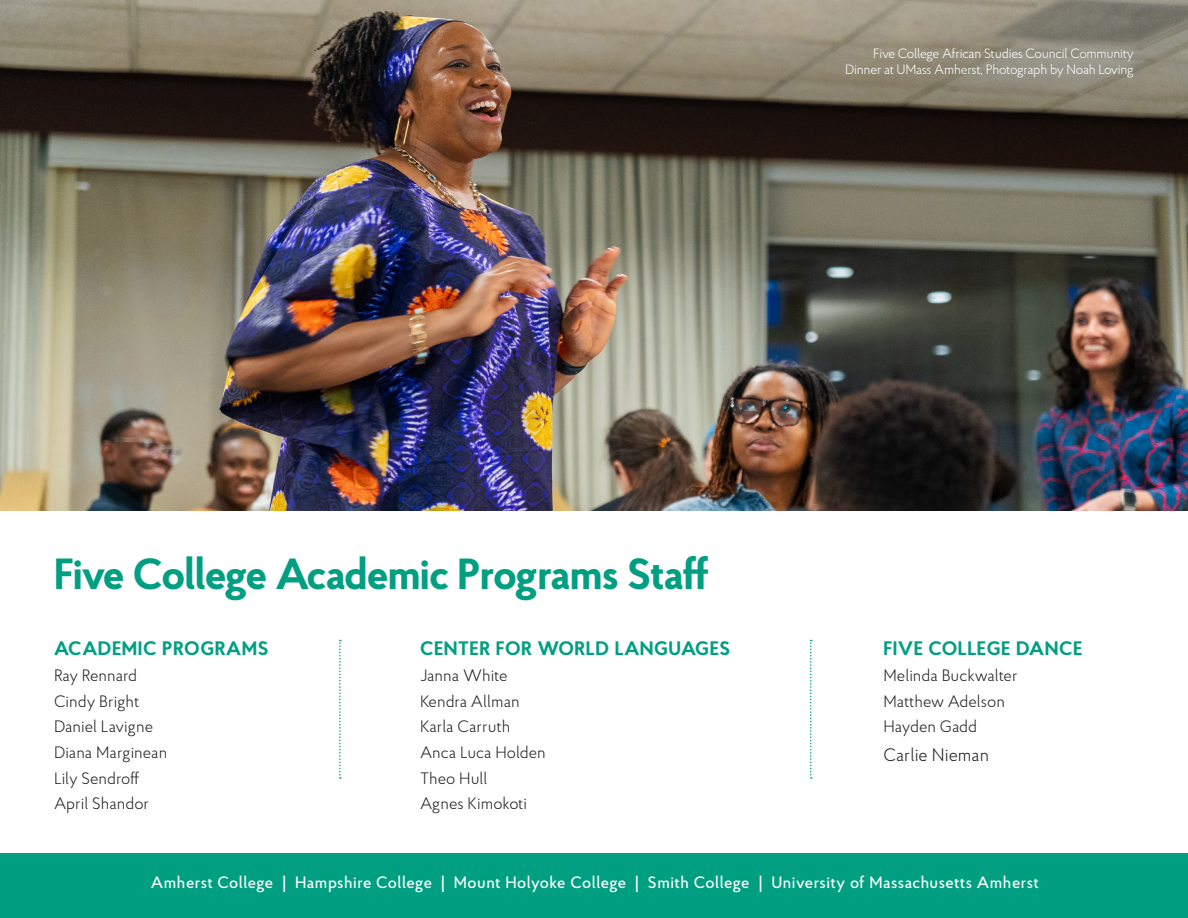
<style>
.page{position:relative;width:1188px;height:918px;background:#fff}
.page>*{position:absolute;margin:0;border:0;box-sizing:border-box;transform-origin:0 0}
.t1{font:700 43.5px "Proba Pro";letter-spacing:-.02em;color:#009f82}
.t2{font:700 19.5px "Proba Pro";letter-spacing:.03em;color:#009f82}
.t3{font:300 18px "Proba Pro";color:#231f20}
.t4{font:300 16.5px "Proba Pro";color:#231f20}
.t5{font:500 16.5px "Proba Pro";letter-spacing:.03em;color:#fff}
.t6{font:300 13.5px/15.5px "Proba Pro";letter-spacing:-.02em;color:#fff;text-align:right}
</style>
<div class="page">
<div style="left:0;top:854px;width:1188px;height:64px;background:#009f82"></div>
<img style="left:0;top:0;width:1188px;height:511px">
<svg style="left:339px;top:640px;width:2px;height:139px"></svg>
<svg style="left:810px;top:640px;width:2px;height:139px"></svg>
<p class="t6" style="left:845px;top:45px;width:290px">Five College African Studies Council Community<br>Dinner at UMass Amherst, Photograph by Noah Loving</p>
<p class="t1" style="left:54px;top:544px;width:657px">Five College Academic Programs Staff</p>
<p class="t2" style="left:54px;top:635px;width:216px">ACADEMIC PROGRAMS</p>
<p class="t4" style="left:54px;top:664px;width:85px">Ray Rennard</p>
<p class="t4" style="left:54px;top:690px;width:87px">Cindy Bright</p>
<p class="t4" style="left:54px;top:716px;width:101px">Daniel Lavigne</p>
<p class="t4" style="left:54px;top:742px;width:115px">Diana Marginean</p>
<p class="t4" style="left:54px;top:767px;width:87px">Lily Sendroff</p>
<p class="t4" style="left:54px;top:793px;width:97px">April Shandor</p>
<p class="t2" style="left:420px;top:635px;width:312px">CENTER FOR WORLD LANGUAGES</p>
<p class="t4" style="left:420px;top:664px;width:89px">Janna White</p>
<p class="t4" style="left:420px;top:690px;width:101px">Kendra Allman</p>
<p class="t4" style="left:420px;top:716px;width:92px">Karla Carruth</p>
<p class="t4" style="left:420px;top:742px;width:127px">Anca Luca Holden</p>
<p class="t4" style="left:420px;top:767px;width:69px">Theo Hull</p>
<p class="t4" style="left:420px;top:793px;width:109px">Agnes Kimokoti</p>
<p class="t2" style="left:884px;top:635px;width:200px">FIVE COLLEGE DANCE</p>
<p class="t4" style="left:884px;top:664px;width:136px">Melinda Buckwalter</p>
<p class="t4" style="left:884px;top:690px;width:123px">Matthew Adelson</p>
<p class="t4" style="left:884px;top:716px;width:95px">Hayden Gadd</p>
<p class="t3" style="left:884px;top:743px;width:107px">Carlie Nieman</p>
<p class="t5" style="left:151px;top:872px;width:889px">Amherst College | Hampshire College | Mount Holyoke College | Smith College | University of Massachusetts Amherst</p>
</div>
